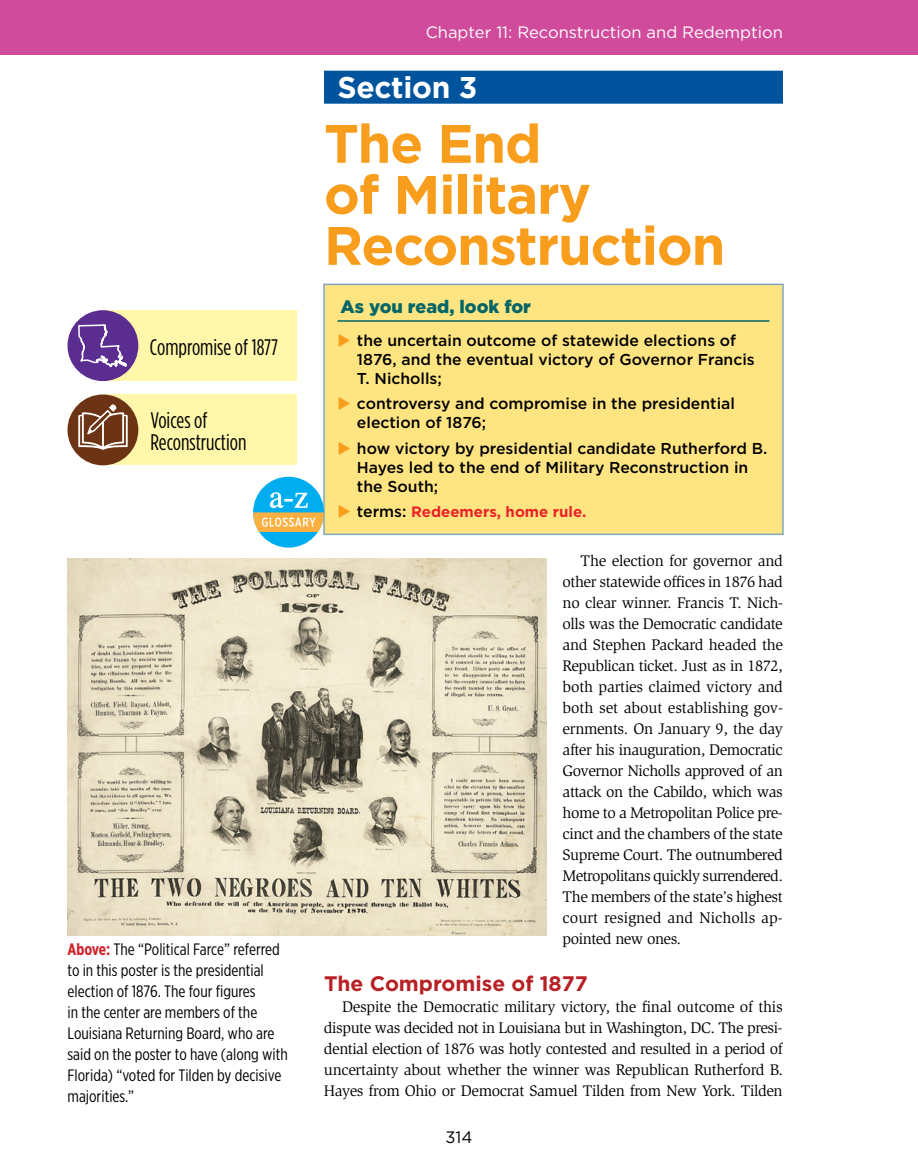
<style>
.page{position:relative;width:918px;height:1175px;background:#fff}
.page>*{position:absolute;margin:0;border:0;box-sizing:border-box;transform-origin:0 0}
.t1{font:700 54px/51px "Gotham";letter-spacing:-.02em;color:#f99d1c}
.t2{font:700 30px "Gotham";letter-spacing:-.01em;color:#fff}
.t3{font:22.5px/22.5px "Gotham Condensed";color:#000}
.t4{font:700 21px "Gotham";color:#b72025}
.t5{font:900 18px "Gotham";color:#026666}
.t6{font:16.5px/21px "Gotham X Narrow";color:#000}
.t7{font:16.5px "Gotham";color:#fff}
.t8{font:16.5px "Gotham";color:#000}
.t9{font:15.75px/21px "Slimbach Std";letter-spacing:-.025em;color:#000;text-align:justify}
.t10{font:500 15.75px/18.9px "Gotham";color:#000}
.t11{font:700 15px "Gotham";color:#eb2227}
.s1{font-weight:700;color:#d0232a}
.s2{color:#f99d1c}
.s3{font-weight:500;font-size:15.75px;color:#000}
</style>
<div class="page">
<div style="left:323px;top:284px;width:461px;height:251px;background:#ffe582"></div>
<svg style="left:0;top:54px;width:918px;height:1px"></svg>
<div style="left:324px;top:71px;width:459px;height:33px;background:#00549e"></div>
<hr style="left:338px;top:320px;width:432px;height:2px;background:#026666">
<img style="left:68px;top:558px;width:478px;height:377px">
<div style="left:0;top:0;width:918px;height:54px;background:#d04b9b"></div>
<div style="left:253px;top:477px;width:71px;height:70px;background:#00aeef;border-radius:50%"></div>
<svg style="left:253px;top:492px;width:71px;height:40px"></svg>
<div style="left:103px;top:310px;width:194px;height:71px;background:#fff7aa"></div>
<div style="left:68px;top:310px;width:70px;height:71px;background:#5c2d91;border-radius:50%"></div>
<div style="left:103px;top:395px;width:194px;height:70px;background:#fff7aa"></div>
<div style="left:68px;top:394px;width:70px;height:71px;background:#6c3314;border-radius:50%"></div>
<svg style="left:77px;top:310px;width:108px;height:156px"></svg>
<h3 class="t3" style="left:150px;top:335px;width:130px">Compromise of 1877</h3>
<h3 class="t3" style="left:150px;top:408px;width:98px">Voices of<br>Reconstruction</h3>
<p class="t6" style="left:68px;top:938px;width:222px"><span class="s1">Above:</span> The “Political Farce” referred to in this poster is the presidential election of 1876. The four figures<br>in the center are members of the Louisiana Returning Board, who are said on the poster to have (along with Florida) “voted for Tilden by decisive majorities.”</p>
<p class="t7" style="left:426px;top:22px;width:359px">Chapter 11: Reconstruction and Redemption</p>
<h2 class="t2" style="left:338px;top:68px;width:142px">Section 3</h2>
<h1 class="t1" style="left:324px;top:118px;width:403px">The End<br>of Military<br>Reconstruction</h1>
<p class="t5" style="left:340px;top:295px;width:192px">As you read, look for</p>
<p class="t10" style="left:357px;top:331px;width:399px;text-indent:-19px"><span class="s2">◆</span> the uncertain outcome of statewide elections of<br>1876, and the eventual victory of Governor Francis<br>T. Nicholls;</p>
<p class="t10" style="left:357px;top:394px;width:379px;text-indent:-19px"><span class="s2">◆</span> controversy and compromise in the presidential election of 1876;</p>
<p class="t10" style="left:357px;top:439px;width:412px;text-indent:-19px"><span class="s2">◆</span> how victory by presidential candidate Rutherford B.<br>Hayes led to the end of Military Reconstruction in the South;</p>
<p class="t11" style="left:338px;top:502px;width:250px"><span class="s2">◆</span> <span class="s3">terms:</span> Redeemers, home rule.</p>
<p class="t9" style="left:563px;top:550px;width:222px;text-indent:18px">The election for governor and other statewide offices in 1876 had no clear winner. Francis T. Nich&shy;olls was the Democratic candidate and Stephen Packard headed the Republican ticket. Just as in 1872, both parties claimed victory and both set about establishing gov&shy;ernments. On January 9, the day after his inauguration, Democratic Governor Nicholls approved of an attack on the Cabildo, which was home to a Metropolitan Police pre&shy;cinct and the chambers of the state Supreme Court. The outnumbered Metropolitans quickly surrendered.<br>The members of the state’s highest court resigned and Nicholls ap&shy;pointed new ones.</p>
<h3 class="t4" style="left:324px;top:969px;width:265px">The Compromise of 1877</h3>
<p class="t9" style="left:324px;top:995px;width:461px;text-indent:18px">Despite the Democratic military victory, the final outcome of this dispute was decided not in Louisiana but in Washington, DC. The presi&shy;dential election of 1876 was hotly contested and resulted in a period of uncertainty about whether the winner was Republican Rutherford B.<br>Hayes from Ohio or Democrat Samuel Tilden from New York. Tilden</p>
<p class="t8" style="left:445px;top:1126px;width:29px">314</p>
</div>
